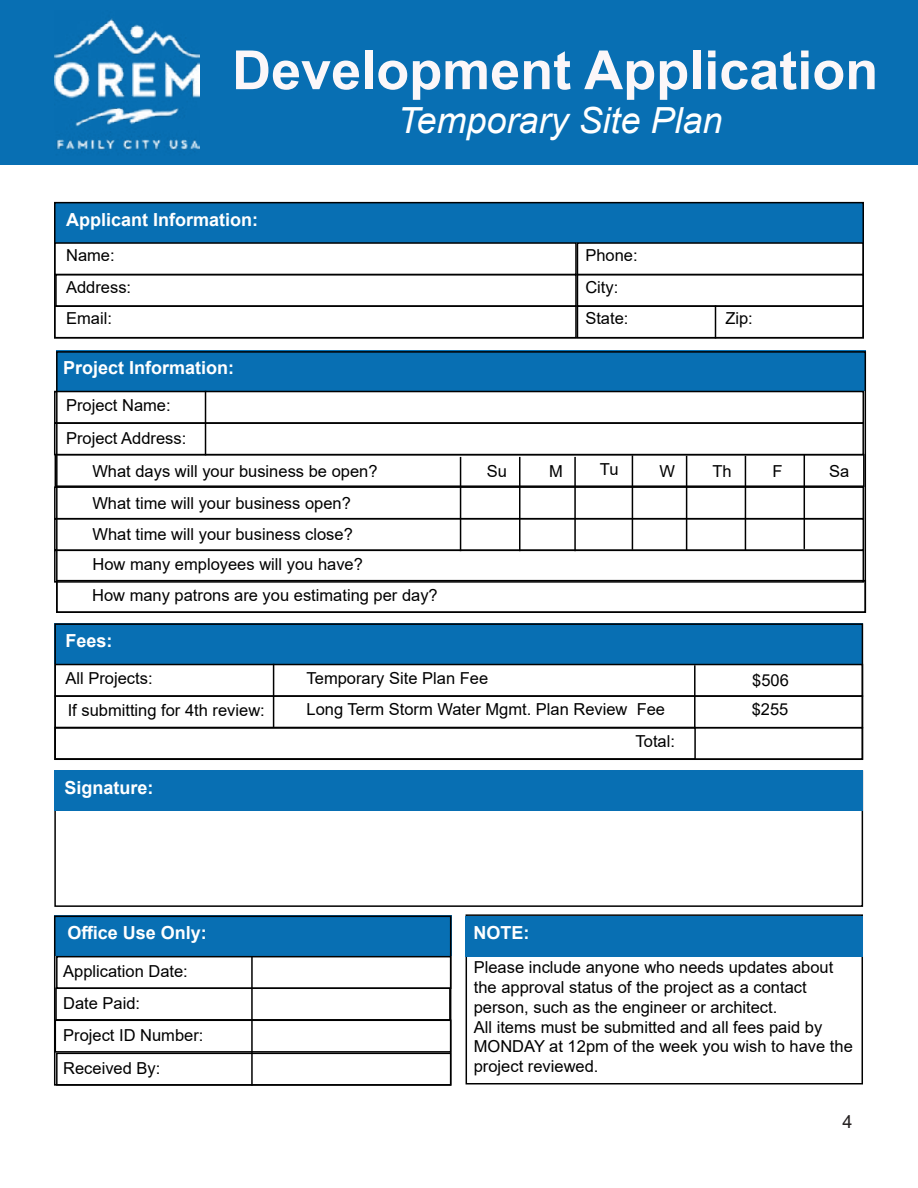
<style>
.page{position:relative;width:918px;height:1188px;background:#fff}
.page>*{position:absolute;margin:0;border:0;box-sizing:border-box;transform-origin:0 0}
.t1{font:700 54px "Arial";color:#fbf7f9}
.t2{font:italic 36px "Arial";color:#fff}
.t3{font:700 18px "Arial";color:#fff}
.t4{font:18px "Arial";color:#231f20}
.t5{font:16.5px/19.8px "Arial";color:#000}
</style>
<div class="page">
<div style="left:0;top:1px;width:918px;height:164px;background:#086fb3"></div>
<div style="left:54px;top:202px;width:810px;height:40px;background:#086fb3"></div>
<div style="left:54px;top:202px;width:810px;height:136px;border:2px solid #000"></div>
<div style="left:54px;top:242px;width:523px;height:33px;border:2px solid #000"></div>
<div style="left:55px;top:274px;width:522px;height:33px;border:2px solid #000"></div>
<div style="left:54px;top:305px;width:523px;height:33px;border:2px solid #000"></div>
<div style="left:577px;top:242px;width:287px;height:33px;border:2px solid #000"></div>
<div style="left:577px;top:274px;width:287px;height:33px;border:2px solid #000"></div>
<div style="left:577px;top:305px;width:287px;height:33px;border:2px solid #000"></div>
<hr style="left:715px;top:305px;width:1px;height:33px;background:#000">
<div style="left:56px;top:350px;width:810px;height:41px;background:#086fb3"></div>
<div style="left:54px;top:391px;width:810px;height:33px;border:2px solid #000"></div>
<div style="left:54px;top:422px;width:810px;height:33px;border:2px solid #000"></div>
<div style="left:56px;top:580px;width:810px;height:33px;border:2px solid #000"></div>
<hr style="left:205px;top:391px;width:1px;height:64px;background:#000">
<div style="left:54px;top:623px;width:809px;height:41px;background:#086fb3"></div>
<div style="left:54px;top:623px;width:809px;height:137px;border:2px solid #000"></div>
<div style="left:54px;top:664px;width:809px;height:33px;border:2px solid #000"></div>
<div style="left:54px;top:695px;width:809px;height:33px;border:2px solid #000"></div>
<div style="left:54px;top:727px;width:809px;height:33px;border:2px solid #000"></div>
<div style="left:54px;top:727px;width:642px;height:33px;border:2px solid #000"></div>
<hr style="left:273px;top:664px;width:1px;height:63px;background:#000">
<hr style="left:694px;top:665px;width:2px;height:63px;background:#000">
<div style="left:54px;top:770px;width:809px;height:137px;border:2px solid #000"></div>
<div style="left:54px;top:770px;width:809px;height:41px;background:#086fb3"></div>
<div style="left:54px;top:916px;width:397px;height:40px;background:#086fb3"></div>
<div style="left:54px;top:916px;width:397px;height:170px;border:2px solid #000"></div>
<div style="left:56px;top:956px;width:395px;height:33px;border:2px solid #000"></div>
<div style="left:55px;top:988px;width:396px;height:33px;border:2px solid #000"></div>
<div style="left:55px;top:1020px;width:396px;height:33px;border:2px solid #000"></div>
<div style="left:56px;top:1053px;width:395px;height:33px;border:2px solid #000"></div>
<hr style="left:251px;top:957px;width:2px;height:129px;background:#000">
<div style="left:466px;top:914px;width:397px;height:170px;border:2px solid #000"></div>
<div style="left:466px;top:917px;width:397px;height:40px;background:#086fb3"></div>
<div style="left:55px;top:454px;width:810px;height:33px;border:2px solid #000"></div>
<hr style="left:460px;top:457px;width:1px;height:94px;background:#000">
<hr style="left:519px;top:457px;width:1px;height:94px;background:#000">
<hr style="left:574px;top:457px;width:2px;height:94px;background:#000">
<hr style="left:632px;top:455px;width:1px;height:95px;background:#000">
<hr style="left:686px;top:456px;width:1px;height:94px;background:#000">
<hr style="left:745px;top:456px;width:1px;height:94px;background:#000">
<hr style="left:804px;top:455px;width:1px;height:94px;background:#000">
<div style="left:54px;top:486px;width:810px;height:33px;border:2px solid #000"></div>
<div style="left:54px;top:518px;width:810px;height:33px;border:2px solid #000"></div>
<div style="left:54px;top:550px;width:810px;height:33px;border:2px solid #000"></div>
<img style="left:55px;top:18px;width:144px;height:132px">
<h1 class="t1" style="left:232px;top:32px;width:648px">Development Application</h1>
<h2 class="t2" style="left:398px;top:97px;width:326px">Temporary Site Plan</h2>
<p class="t3" style="left:66px;top:207px;width:194px">Applicant Information:</p>
<p class="t5" style="left:66px;top:240px;width:67px;line-height:31.3px">Name:<br>Address:<br>Email:</p>
<p class="t5" style="left:585px;top:239px;width:54px;line-height:31.5px">Phone:<br>City:<br>State:</p>
<p class="t3" style="left:63px;top:355px;width:173px">Project Information:</p>
<p class="t5" style="left:66px;top:389px;width:122px;line-height:32.8px">Project Name:<br>Project Address:</p>
<p class="t5" style="left:725px;top:308px;width:29px">Zip:</p>
<p class="t5" style="left:92px;top:455px;width:287px;line-height:32.4px">What days will your business be open?<br>What time will your business open?</p>
<p class="t5" style="left:92px;top:524px;width:262px">What time will your business close?</p>
<p class="t5" style="left:92px;top:554px;width:272px">How many employees will you have?</p>
<p class="t5" style="left:487px;top:461px;width:22px">Su</p>
<p class="t5" style="left:549px;top:461px;width:15px">M</p>
<p class="t5" style="left:600px;top:459px;width:20px">Tu</p>
<p class="t5" style="left:660px;top:461px;width:17px">W</p>
<p class="t5" style="left:712px;top:461px;width:21px">Th</p>
<p class="t5" style="left:772px;top:461px;width:12px">F</p>
<p class="t5" style="left:829px;top:461px;width:22px">Sa</p>
<p class="t5" style="left:92px;top:585px;width:347px">How many patrons are you estimating per day?</p>
<p class="t3" style="left:65px;top:628px;width:49px">Fees:</p>
<p class="t5" style="left:65px;top:663px;width:201px;line-height:31.2px">All Projects:<br>If submitting for 4th review:</p>
<p class="t5" style="left:307px;top:662px;width:360px;line-height:31.7px">Temporary Site Plan Fee<br>Long Term Storm Water Mgmt. Plan Review Fee</p>
<p class="t5" style="left:752px;top:665px;width:39px;line-height:29.2px">$506 $255</p>
<p class="t5" style="left:636px;top:731px;width:41px">Total:</p>
<p class="t3" style="left:64px;top:775px;width:91px">Signature:</p>
<p class="t3" style="left:67px;top:920px;width:141px">Office Use Only:</p>
<p class="t5" style="left:63px;top:955px;width:142px;line-height:32.4px">Application Date:<br>Date Paid:<br>Project ID Number:<br>Received By:</p>
<p class="t3" style="left:473px;top:920px;width:57px">NOTE:</p>
<p class="t5" style="left:474px;top:957px;width:381px">Please include anyone who needs updates about the approval status of the project as a contact person, such as the engineer or architect.<br>All items must be submitted and all fees paid by MONDAY at 12pm of the week you wish to have the project reviewed.</p>
<p class="t4" style="left:842px;top:1109px;width:12px">4</p>
</div>
